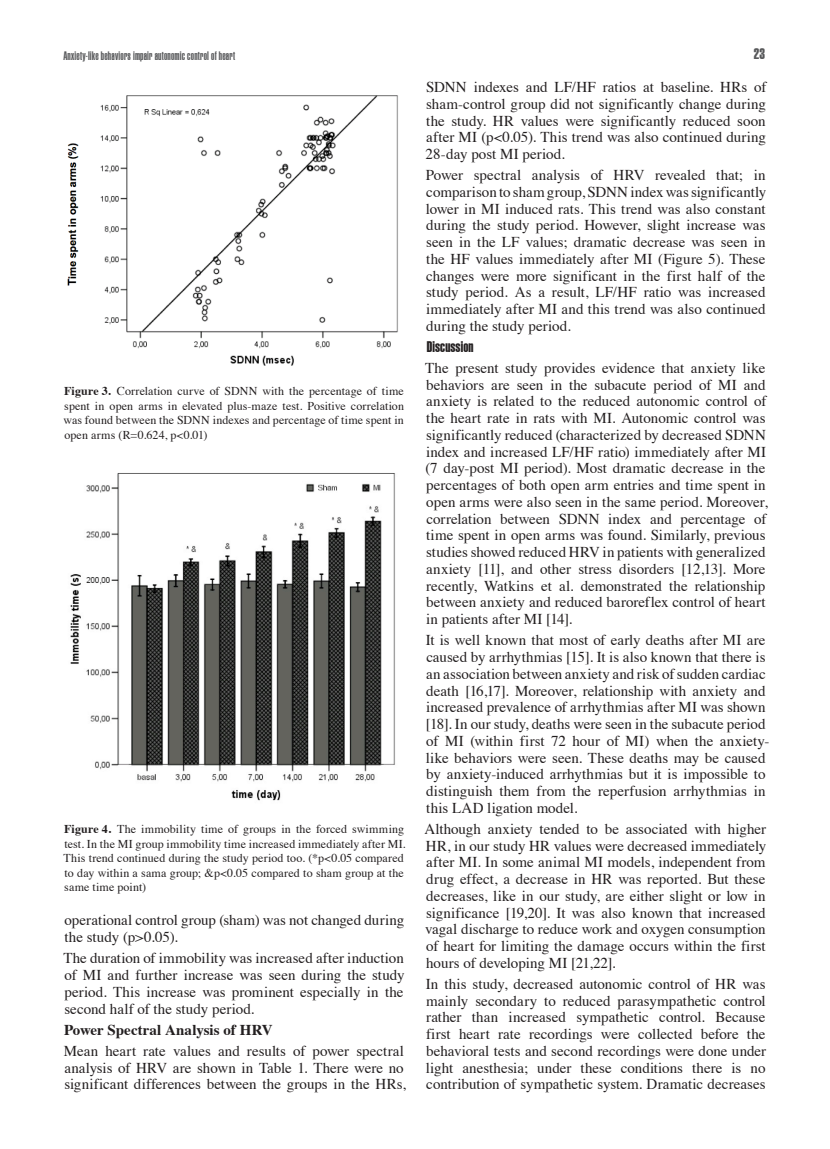
<style>
.page{position:relative;width:830px;height:1149px;background:#fff}
.page>*{position:absolute;margin:0;border:0;box-sizing:border-box;transform-origin:0 0}
.t1{font:15px/16.8px "Times";color:#231f20;text-align:justify}
.t2{font:700 15px "Times";color:#231f20}
.t3{font:15px "Helvetica Compressed Extra";letter-spacing:.005em;color:#231f20}
.t4{font:15px "Helvetica Compressed Extra";color:#57585a}
.t5{font:12px/14.4px "Times";letter-spacing:.01em;color:#231f20;text-align:justify}
.t6{font:12px "Helvetica Compressed Ultra";letter-spacing:.015em;color:#57585a}
.s1{font-weight:700}
</style>
<div class="page">
<img style="left:67px;top:95px;width:331px;height:271px">
<img style="left:70px;top:473px;width:325px;height:328px">
<p class="t6" style="left:63px;top:48px;width:173px">Anxiety-like behaviors impair autonomic control of heart</p>
<p class="t4" style="left:753px;top:44px;width:13px">23</p>
<p class="t5" style="left:63px;top:383px;width:342px"><span class="s1">Figure 3.</span> Correlation curve of SDNN with the percentage of time spent in open arms in elevated plus-maze test. Positive correlation was found between the SDNN indexes and percentage of time spent in open arms (R=0.624, p&lt;0.01)</p>
<p class="t5" style="left:63px;top:820px;width:343px;text-align:left"><span class="s1">Figure 4.</span> The immobility time of groups in the forced swimming test. In the MI group immobility time increased immediately after MI.<br>This trend continued during the study period too. (*p&lt;0.05 compared to day within a sama group; &amp;p&lt;0.05 compared to sham group at the same time point)</p>
<p class="t1" style="left:64px;top:910px;width:341px">operational control group (sham) was not changed during the study (p&gt;0.05).</p>
<p class="t1" style="left:63px;top:948px;width:342px">The duration of immobility was increased after induction of MI and further increase was seen during the study period. This increase was prominent especially in the second half of the study period.</p>
<p class="t2" style="left:64px;top:1014px;width:210px">Power Spectral Analysis of HRV</p>
<p class="t1" style="left:64px;top:1040px;width:343px;text-align:left">Mean heart rate values and results of power spectral analysis of HRV are shown in Table 1. There were no significant differences between the groups in the HRs,</p>
<p class="t1" style="left:425px;top:77px;width:342px">SDNN indexes and LF/HF ratios at baseline. HRs of sham-control group did not significantly change during the study. HR values were significantly reduced soon after MI (p&lt;0.05). This trend was also continued during 28-day post MI period.</p>
<p class="t1" style="left:425px;top:165px;width:342px">Power spectral analysis of HRV revealed that; in comparison to sham group, SDNN index was significantly lower in MI induced rats. This trend was also constant during the study period. However, slight increase was seen in the LF values; dramatic decrease was seen in the HF values immediately after MI (Figure 5). These changes were more significant in the first half of the study period. As a result, LF/HF ratio was increased immediately after MI and this trend was also continued during the study period.</p>
<p class="t3" style="left:426px;top:337px;width:48px">Discussion</p>
<p class="t1" style="left:425px;top:358px;width:344px;text-align:left">The present study provides evidence that anxiety like behaviors are seen in the subacute period of MI and anxiety is related to the reduced autonomic control of the heart rate in rats with MI. Autonomic control was significantly reduced (characterized by decreased SDNN index and increased LF/HF ratio) immediately after MI (7 day-post MI period). Most dramatic decrease in the percentages of both open arm entries and time spent in open arms were also seen in the same period. Moreover, correlation between SDNN index and percentage of time spent in open arms was found. Similarly, previous studies showed reduced HRV in patients with generalized anxiety [11], and other stress disorders [12,13]. More recently, Watkins et al. demonstrated the relationship between anxiety and reduced baroreflex control of heart in patients after MI [14].</p>
<p class="t1" style="left:425px;top:630px;width:345px;text-align:left">It is well known that most of early deaths after MI are caused by arrhythmias [15]. It is also known that there is an association between anxiety and risk of sudden cardiac death [16,17]. Moreover, relationship with anxiety and increased prevalence of arrhythmias after MI was shown [18]. In our study, deaths were seen in the subacute period of MI (within first 72 hour of MI) when the anxiety&shy;like behaviors were seen. These deaths may be caused by anxiety-induced arrhythmias but it is impossible to distinguish them from the reperfusion arrhythmias in this LAD ligation model.</p>
<p class="t1" style="left:424px;top:818px;width:343px">Although anxiety tended to be associated with higher HR, in our study HR values were decreased immediately after MI. In some animal MI models, independent from drug effect, a decrease in HR was reported. But these decreases, like in our study, are either slight or low in significance [19,20]. It was also known that increased vagal discharge to reduce work and oxygen consumption of heart for limiting the damage occurs within the first hours of developing MI [21,22].</p>
<p class="t1" style="left:425px;top:973px;width:342px">In this study, decreased autonomic control of HR was mainly secondary to reduced parasympathetic control rather than increased sympathetic control. Because first heart rate recordings were collected before the behavioral tests and second recordings were done under light anesthesia; under these conditions there is no contribution of sympathetic system. Dramatic decreases</p>
</div>
